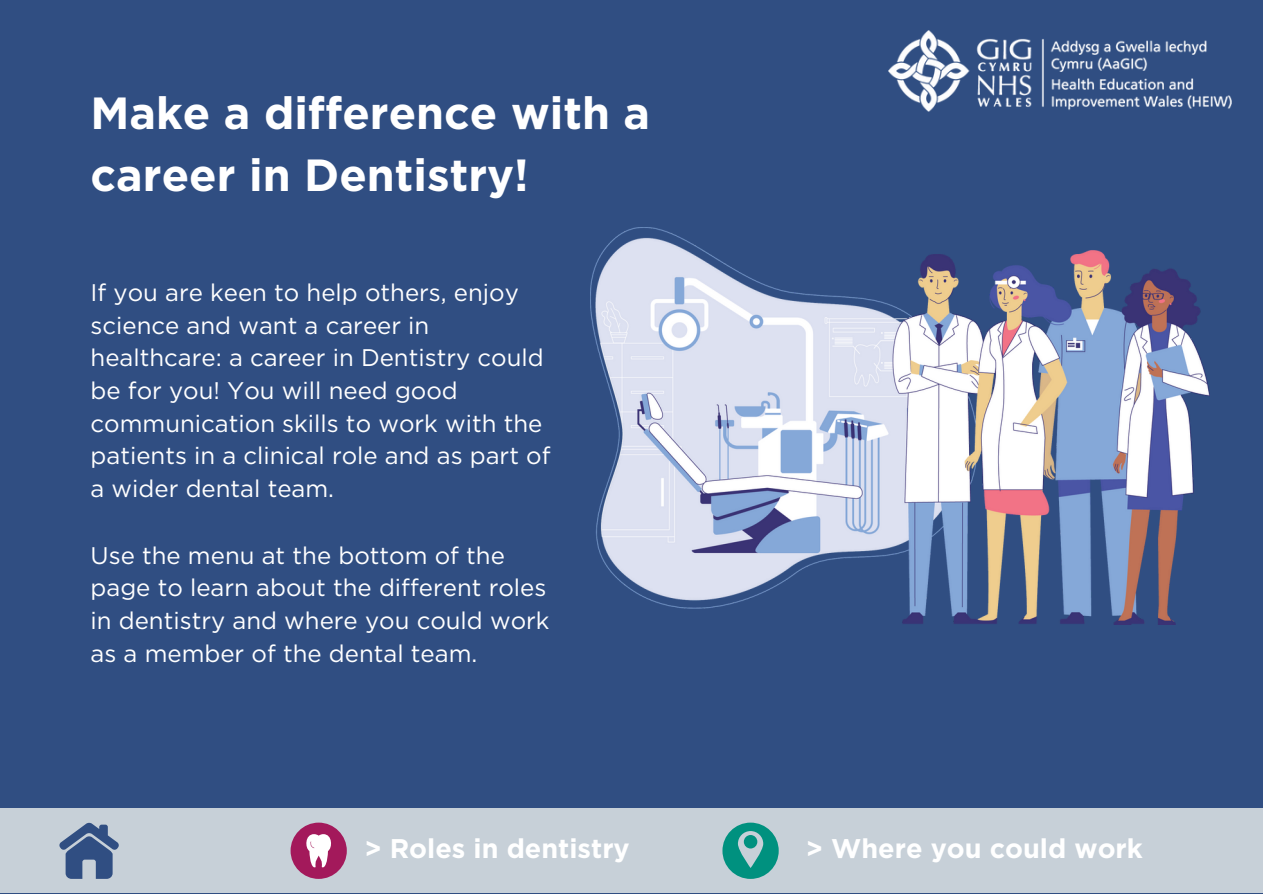
<style>
.page{position:relative;width:1263px;height:894px;background:#fff}
.page>*{position:absolute;margin:0;border:0;box-sizing:border-box;transform-origin:0 0}
.t1{font:700 45px/61.8px "Gotham";color:#fff}
.t2{font:700 27px "Gotham";color:#fff}
.t3{font:24px/32.5px "Gotham";color:#fff}
</style>
<div class="page">
<div style="left:0;top:0;width:1263px;height:893px;background:#304e82"></div>
<div style="left:0;top:808px;width:1263px;height:84px;background:#c7d0d8"></div>
<svg style="left:59px;top:822px;width:60px;height:56px"></svg>
<div style="left:291px;top:822px;width:56px;height:56px;background:#a3195b;border-radius:50%"></div>
<svg style="left:306px;top:834px;width:25px;height:34px"></svg>
<svg style="left:722px;top:822px;width:57px;height:56px"></svg>
<img style="left:888px;top:30px;width:343px;height:81px">
<img style="left:590px;top:227px;width:620px;height:397px">
<p class="t1" style="left:91px;top:84px;width:561px">Make a difference with a career in Dentistry!</p>
<p class="t3" style="left:91px;top:277px;width:461px">If you are keen to help others, enjoy science and want a career in healthcare: a career in Dentistry could be for you! You will need good communication skills to work with the patients in a clinical role and as part of a wider dental team.</p>
<p class="t3" style="left:91px;top:540px;width:460px">Use the menu at the bottom of the page to learn about the different roles in dentistry and where you could work as a member of the dental team.</p>
<p class="t2" style="left:364px;top:836px;width:267px">&gt; Roles in dentistry</p>
<p class="t2" style="left:806px;top:836px;width:339px">&gt; Where you could work</p>
</div>
